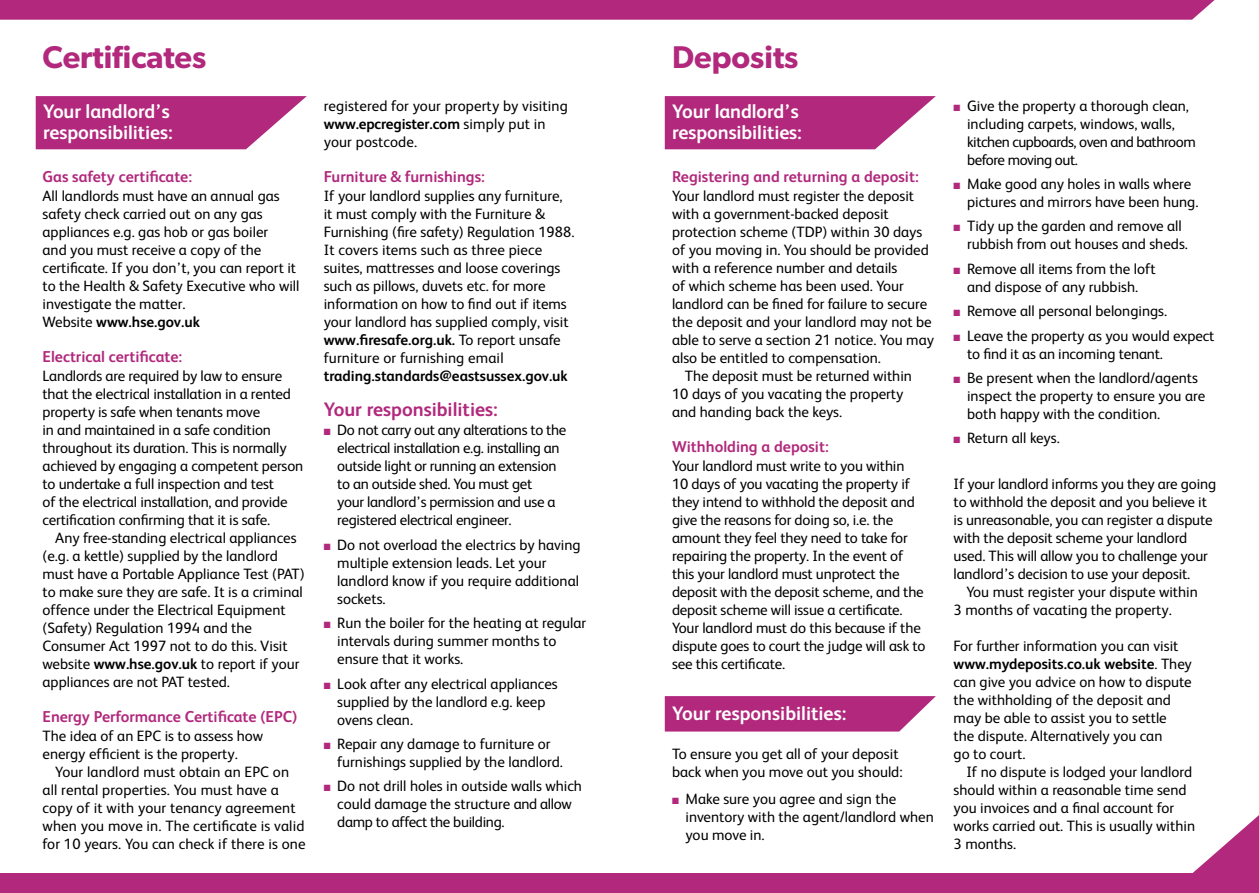
<style>
.page{position:relative;width:1259px;height:893px;background:#fff}
.page>*{position:absolute;margin:0;border:0;box-sizing:border-box;transform-origin:0 0}
.t1{font:600 31.5px "Gibson";color:#b1287c}
.t2{font:700 19.5px/21px "FS Albert";letter-spacing:-.005em;color:#fff}
.t3{font:700 19.5px "FS Albert";color:#b1287c}
.t4{font:700 15.75px "FS Albert";color:#b1287c}
.t5{font:15px/18px "FS Albert";color:#000}
.t6{font:15px/18px "FS Albert";letter-spacing:-.02em;color:#000}
.t7{font:700 15px "FS Albert";color:#000}
.s1{font-weight:700}
.s2{color:#b1287c}
</style>
<div class="page">
<div style="left:0;top:0;width:1214px;height:20px;background:#b1287c"></div>
<div style="left:0;top:873px;width:1259px;height:20px;background:#b1287c"></div>
<svg style="left:1192px;top:815px;width:67px;height:58px"></svg>
<svg style="left:36px;top:96px;width:271px;height:53px;background:#b9408a"></svg>
<svg style="left:665px;top:96px;width:271px;height:53px;background:#b9408a"></svg>
<svg style="left:665px;top:696px;width:271px;height:35px;background:#b63785"></svg>
<h1 class="t1" style="left:43px;top:38px;width:165px">Certificates</h1>
<h1 class="t1" style="left:672px;top:38px;width:128px">Deposits</h1>
<h2 class="t2" style="left:43px;top:100px;width:131px">Your landlord’s responsibilities:</h2>
<p class="t4" style="left:43px;top:166px;width:151px">Gas safety certificate:</p>
<p class="t5" style="left:43px;top:187px;width:258px">All landlords must have an annual gas safety check carried out on any gas appliances e.g. gas hob or gas boiler<br>and you must receive a copy of the certificate. If you don’t, you can report it to the Health &amp; Safety Executive who will investigate the matter.<br>Website <span class="s1">www.hse.gov.uk</span></p>
<p class="t4" style="left:43px;top:346px;width:141px">Electrical certificate:</p>
<p class="t5" style="left:43px;top:367px;width:262px">Landlords are required by law to ensure that the electrical installation in a rented property is safe when tenants move<br>in and maintained in a safe condition throughout its duration. This is normally achieved by engaging a competent person to undertake a full inspection and test<br>of the electrical installation, and provide certification confirming that it is safe.</p>
<p class="t5" style="left:43px;top:529px;width:264px;text-indent:13px">Any free-standing electrical appliances (e.g. a kettle) supplied by the landlord must have a Portable Appliance Test (PAT) to make sure they are safe. It is a criminal offence under the Electrical Equipment (Safety) Regulation 1994 and the Consumer Act 1997 not to do this. Visit website <span class="s1">www.hse.gov.uk</span> to report if your appliances are not PAT tested.</p>
<p class="t4" style="left:43px;top:706px;width:256px">Energy Performance Certificate (EPC)</p>
<p class="t5" style="left:43px;top:727px;width:222px">The idea of an EPC is to assess how energy efficient is the property.</p>
<p class="t5" style="left:43px;top:763px;width:264px;text-indent:13px">Your landlord must obtain an EPC on all rental properties. You must have a copy of it with your tenancy agreement when you move in. The certificate is valid for 10 years. You can check if there is one</p>
<p class="t5" style="left:324px;top:97px;width:246px">registered for your property by visiting <span class="s1">www.epcregister.com</span> simply put in your postcode.</p>
<p class="t4" style="left:324px;top:166px;width:163px">Furniture &amp; furnishings:</p>
<p class="t5" style="left:324px;top:187px;width:252px">If your landlord supplies any furniture, it must comply with the Furniture &amp; Furnishing (fire safety) Regulation 1988.<br>It covers items such as three piece suites, mattresses and loose coverings such as pillows, duvets etc. for more information on how to find out if items your landlord has supplied comply, visit <span class="s1">www.firesafe.org.uk.</span> To report unsafe furniture or furnishing email</p>
<p class="t7" style="left:324px;top:366px;width:246px">trading.standards@eastsussex.gov.uk</p>
<h2 class="t3" style="left:324px;top:396px;width:176px">Your responsibilities:</h2>
<p class="t6" style="left:337px;top:421px;width:231px;text-indent:-13px"><span class="s2">■</span> Do not carry out any alterations to the electrical installation e.g. installing an outside light or running an extension to an outside shed. You must get<br>your landlord’s permission and use a registered electrical engineer.</p>
<p class="t5" style="left:337px;top:535px;width:245px;text-indent:-13px"><span class="s2">■</span> Do not overload the electrics by having multiple extension leads. Let your landlord know if you require additional sockets.</p>
<p class="t5" style="left:337px;top:613px;width:250px;text-indent:-13px"><span class="s2">■</span> Run the boiler for the heating at regular intervals during summer months to ensure that it works.</p>
<p class="t5" style="left:337px;top:674px;width:222px;text-indent:-13px"><span class="s2">■</span> Look after any electrical appliances supplied by the landlord e.g. keep ovens clean.</p>
<p class="t5" style="left:337px;top:734px;width:227px;text-indent:-13px"><span class="s2">■</span> Repair any damage to furniture or furnishings supplied by the landlord.</p>
<p class="t5" style="left:337px;top:776px;width:246px;text-indent:-13px"><span class="s2">■</span> Do not drill holes in outside walls which could damage the structure and allow damp to affect the building.</p>
<h2 class="t2" style="left:672px;top:100px;width:131px">Your landlord’s responsibilities:</h2>
<p class="t5" style="left:967px;top:96px;width:230px;text-indent:-13px"><span class="s2">■</span> Give the property a thorough clean, including carpets, windows, walls, kitchen cupboards, oven and bathroom before moving out.</p>
<p class="t5" style="left:967px;top:174px;width:233px;text-indent:-13px"><span class="s2">■</span> Make good any holes in walls where pictures and mirrors have been hung.</p>
<p class="t5" style="left:967px;top:216px;width:222px;text-indent:-13px"><span class="s2">■</span> Tidy up the garden and remove all rubbish from out houses and sheds.</p>
<p class="t5" style="left:953px;top:259px;width:204px;text-align:center"><span class="s2">■</span> Remove all items from the loft and dispose of any rubbish.</p>
<p class="t5" style="left:953px;top:301px;width:215px"><span class="s2">■</span> Remove all personal belongings.</p>
<p class="t5" style="left:967px;top:326px;width:249px;text-indent:-13px"><span class="s2">■</span> Leave the property as you would expect to find it as an incoming tenant.</p>
<p class="t5" style="left:967px;top:368px;width:240px;text-indent:-13px"><span class="s2">■</span> Be present when the landlord/agents inspect the property to ensure you are both happy with the condition.</p>
<p class="t5" style="left:953px;top:428px;width:108px"><span class="s2">■</span> Return all keys.</p>
<p class="t5" style="left:953px;top:475px;width:264px">If your landlord informs you they are going to withhold the deposit and you believe it is unreasonable, you can register a dispute with the deposit scheme your landlord used. This will allow you to challenge your landlord’s decision to use your deposit.</p>
<p class="t5" style="left:953px;top:583px;width:246px;text-indent:13px">You must register your dispute within<br>3 months of vacating the property.</p>
<p class="t5" style="left:953px;top:637px;width:240px">For further information you can visit <span class="s1">www.mydeposits.co.uk website</span>. They can give you advice on how to dispute the withholding of the deposit and may be able to assist you to settle<br>the dispute. Alternatively you can<br>go to court.</p>
<p class="t5" style="left:953px;top:763px;width:243px;text-indent:13px">If no dispute is lodged your landlord should within a reasonable time send you invoices and a final account for works carried out. This is usually within<br>3 months.</p>
<p class="t4" style="left:672px;top:166px;width:248px">Registering and returning a deposit:</p>
<p class="t5" style="left:672px;top:187px;width:263px">Your landlord must register the deposit with a government-backed deposit protection scheme (TDP) within 30 days of you moving in. You should be provided with a reference number and details<br>of which scheme has been used. Your landlord can be fined for failure to secure the deposit and your landlord may not be able to serve a section 21 notice. You may also be entitled to compensation.</p>
<p class="t5" style="left:672px;top:367px;width:241px;text-indent:13px">The deposit must be returned within<br>10 days of you vacating the property and handing back the keys.</p>
<p class="t4" style="left:672px;top:436px;width:158px">Withholding a deposit:</p>
<p class="t5" style="left:672px;top:457px;width:255px">Your landlord must write to you within<br>10 days of you vacating the property if they intend to withhold the deposit and give the reasons for doing so, i.e. the amount they feel they need to take for repairing the property. In the event of this your landlord must unprotect the deposit with the deposit scheme, and the deposit scheme will issue a certificate.<br>Your landlord must do this because if the dispute goes to court the judge will ask to see this certificate.</p>
<h2 class="t2" style="left:672px;top:702px;width:176px">Your responsibilities:</h2>
<p class="t5" style="left:672px;top:745px;width:232px">To ensure you get all of your deposit back when you move out you should:</p>
<p class="t5" style="left:685px;top:789px;width:250px;text-indent:-13px"><span class="s2">■</span> Make sure you agree and sign the inventory with the agent/landlord when you move in.</p>
</div>
